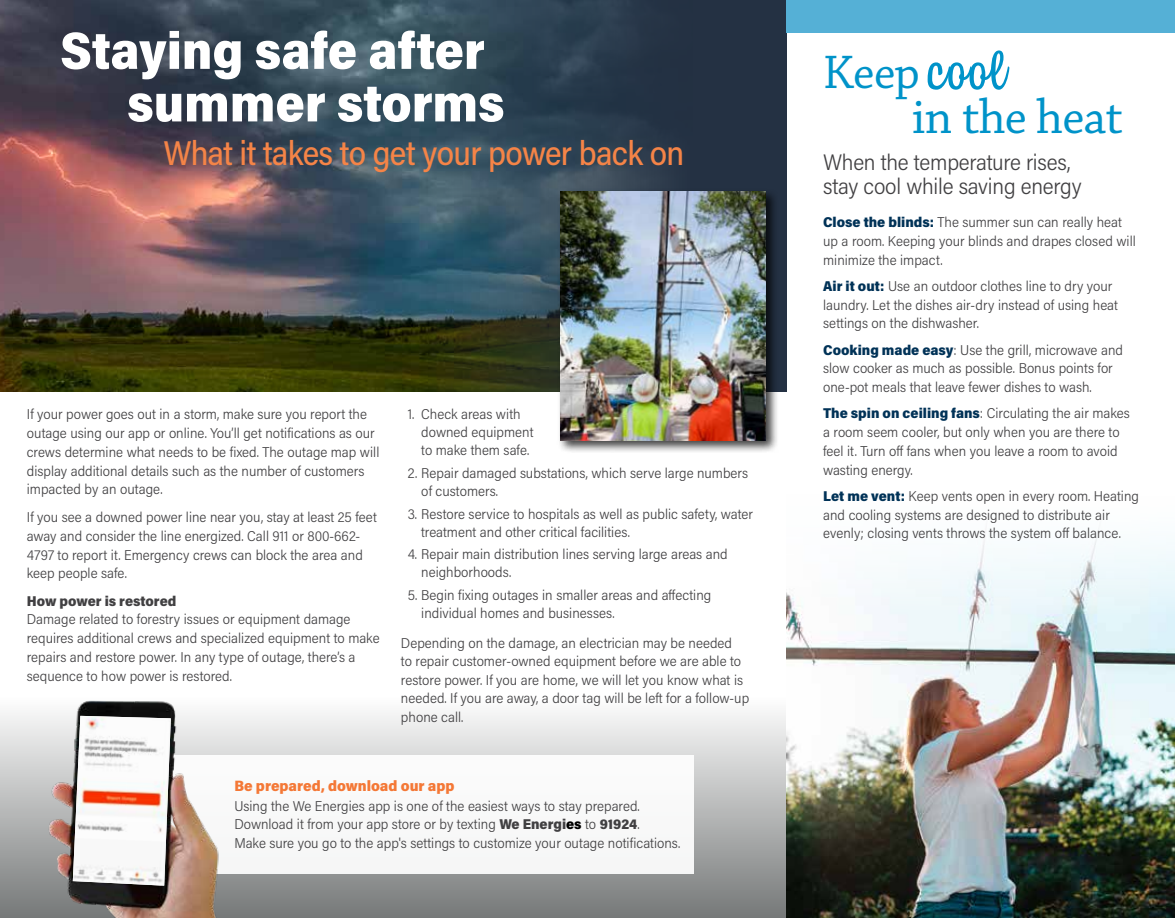
<style>
.page{position:relative;width:1175px;height:918px;background:#fff}
.page>*{position:absolute;margin:0;border:0;box-sizing:border-box;transform-origin:0 0}
.t1{font:900 52.5px/52.5px "Acumin Pro Semi Cond";color:#fff}
.t2{font:51px "Chaparral Pro";letter-spacing:-.015em;color:#0093c9}
.t3{font:49.5px "Chaparral Pro";color:#0093c9}
.t4{font:500 34.5px "Acumin Pro Semi Cond";letter-spacing:-.02em;color:#f58447;scale:.95 1}
.t5{font:300 22.5px/24px "Acumin Pro Semi Cond";letter-spacing:-.01em;color:#414042}
.t6{font:900 15px "Acumin Pro Semi Cond";color:#f47836}
.t7{font:300 14.25px/18.8px "Acumin Pro Semi Cond";color:#414042}
.t8{font:900 14.25px "Acumin Pro Semi Cond";color:#414042}
.s1{font-weight:900}
.s2{font-weight:900;color:#000}
.s3{font-family:"Coniferous";font-size:52.5px}
.s4{font-weight:900;color:#003257}
</style>
<div class="page">
<div style="left:0;top:698px;width:786px;height:220px;background:linear-gradient(to bottom,#fdfdfd,#767979)"></div>
<div style="left:157px;top:755px;width:536px;height:119px;background:#f8f9f9"></div>
<div style="left:0;top:0;width:786px;height:392px;background:#243143"></div>
<img style="left:0;top:0;width:665px;height:392px">
<img style="left:32px;top:698px;width:193px;height:220px">
<img style="left:73px;top:716px;width:98px;height:170px">
<div style="left:557px;top:188px;width:222px;height:265px;background:#000;opacity:.75"></div>
<img style="left:560px;top:191px;width:206px;height:249px">
<img style="left:786px;top:530px;width:388px;height:388px">
<div style="left:786px;top:0;width:388px;height:32px;background:#55b0d6"></div>
<h1 class="t1" style="left:127px;top:22px;width:379px;text-indent:-67px">Staying safe after summer storms</h1>
<h3 class="t4" style="left:163px;top:129px;width:550px">What it takes to get your power back on</h3>
<p class="t7" style="left:27px;top:405px;width:354px">If your power goes out in a storm, make sure you report the outage using our app or online. You’ll get notifications as our crews determine what needs to be fixed. The outage map will display additional details such as the number of customers impacted by an outage.</p>
<p class="t7" style="left:27px;top:507px;width:351px">If you see a downed power line near you, stay at least 25 feet away and consider the line energized. Call 911 or 800-662- 4797 to report it. Emergency crews can block the area and keep people safe.</p>
<p class="t8" style="left:27px;top:591px;width:151px">How power is restored</p>
<p class="t7" style="left:27px;top:610px;width:354px">Damage related to forestry issues or equipment damage requires additional crews and specialized equipment to make repairs and restore power. In any type of outage, there’s a sequence to how power is restored.</p>
<p class="t7" style="left:421px;top:405px;width:114px;line-height:18px;text-indent:-13px">1. Check areas with downed equipment to make them safe.</p>
<p class="t7" style="left:421px;top:463px;width:328px;line-height:18px;text-indent:-13px">2. Repair damaged substations, which serve large numbers of customers.</p>
<p class="t7" style="left:421px;top:504px;width:333px;line-height:18px;text-indent:-13px">3. Restore service to hospitals as well as public safety, water treatment and other critical facilities.</p>
<p class="t7" style="left:421px;top:545px;width:308px;line-height:18px;text-indent:-13px">4. Repair main distribution lines serving large areas and neighborhoods.</p>
<p class="t7" style="left:421px;top:585px;width:291px;text-indent:-13px">5. Begin fixing outages in smaller areas and affecting individual homes and businesses.</p>
<p class="t7" style="left:401px;top:633px;width:350px">Depending on the damage, an electrician may be needed<br>to repair customer-owned equipment before we are able to restore power. If you are home, we will let you know what is needed. If you are away, a door tag will be left for a follow-up phone call.</p>
<p class="t6" style="left:234px;top:775px;width:222px">Be prepared, download our app</p>
<p class="t7" style="left:234px;top:796px;width:447px">Using the We Energies app is one of the easiest ways to stay prepared.<br>Download it from your app store or by texting <span class="s1">We Energi</span><span class="s2">es</span> to <span class="s1">91924</span>.<br>Make sure you go to the app's settings to customize your outage notifications.</p>
<h3 class="t3" style="left:823px;top:45px;width:184px">Keep <span class="s3">cool</span></h3>
<h2 class="t2" style="left:912px;top:88px;width:212px">in the heat</h2>
<h3 class="t5" style="left:823px;top:149px;width:260px">When the temperature rises, stay cool while saving energy</h3>
<p class="t7" style="left:823px;top:212px;width:314px"><span class="s4">Close the blinds:</span> The summer sun can really heat up a room. Keeping your blinds and drapes closed will minimize the impact.</p>
<p class="t7" style="left:823px;top:276px;width:296px"><span class="s4">Air it out:</span> Use an outdoor clothes line to dry your laundry. Let the dishes air-dry instead of using heat settings on the dishwasher.</p>
<p class="t7" style="left:823px;top:340px;width:301px"><span class="s4">Cooking made easy</span>: Use the grill, microwave and slow cooker as much as possible. Bonus points for one-pot meals that leave fewer dishes to wash.</p>
<p class="t7" style="left:823px;top:404px;width:308px"><span class="s4">The spin on ceiling fans</span>: Circulating the air makes a room seem cooler, but only when you are there to feel it. Turn off fans when you leave a room to avoid wasting energy.</p>
<p class="t7" style="left:823px;top:486px;width:317px"><span class="s4">Let me vent:</span> Keep vents open in every room. Heating and cooling systems are designed to distribute air evenly; closing vents throws the system off balance.</p>
</div>
